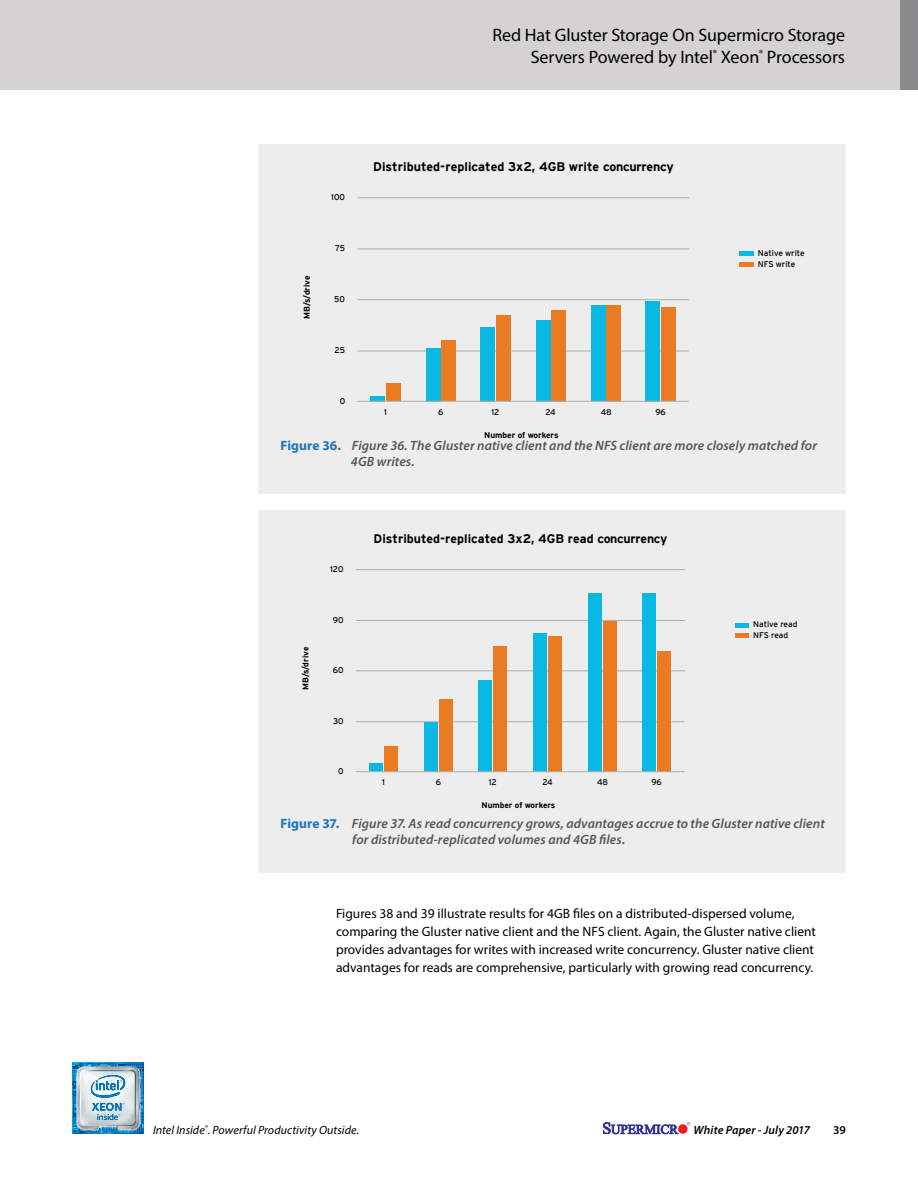
<style>
.page{position:relative;width:918px;height:1188px;background:#fff}
.page>*{position:absolute;margin:0;border:0;box-sizing:border-box;transform-origin:0 0}
.t1{font:18px/21.6px "Myriad Pro";letter-spacing:-.01em;color:#000;text-align:right}
.t2{font:13.5px/18px "Myriad Pro";color:#000}
.t3{font:italic 600 13.5px/16.2px "Myriad Pro";letter-spacing:.005em;color:#55565a}
.t4{font:700 12.45px "Interstate";color:#000}
.t5{font:italic 12px "Myriad Pro";letter-spacing:.01em;color:#000}
.t6{font:italic 600 12px "Myriad Pro";letter-spacing:.01em;color:#000}
.t7{font:600 12px "Myriad Pro";color:#000}
.t8{font:8.4px/10.6px "Interstate";color:#000}
.t9{font:700 8.4px "Interstate";color:#000}
.t10{font:8.25px/10.5px "Interstate";letter-spacing:-.005em;color:#000}
.t11{font:700 8.25px "Interstate";color:#000}
.s1{font-weight:700;font-style:normal;color:#1c75bc}
</style>
<div class="page">
<div style="left:0;top:0;width:918px;height:90px;background:#d5d3d1"></div>
<div style="left:900px;top:0;width:18px;height:90px;background:#8a8a8d"></div>
<svg style="left:603px;top:1123px;width:75px;height:11px"></svg>
<div style="left:678px;top:1124px;width:10px;height:10px;background:#ed1d24;border-radius:50%"></div>
<svg style="left:687px;top:1122px;width:3px;height:4px"></svg>
<svg style="left:72px;top:1062px;width:72px;height:72px;background:#8fb9d0"></svg>
<div style="left:258px;top:144px;width:588px;height:349px;background:#ededee"></div>
<hr style="left:358px;top:197px;width:331px;height:1px;background:#b0b0b1">
<div style="left:371px;top:396px;width:14px;height:5px;background:#0ab9e3"></div>
<div style="left:386px;top:384px;width:14px;height:17px;background:#eb7b23"></div>
<div style="left:739px;top:251px;width:14px;height:5px;background:#0ab9e3"></div>
<div style="left:739px;top:262px;width:14px;height:5px;background:#eb7b23"></div>
<hr style="left:358px;top:248px;width:331px;height:1px;background:#b0b0b1">
<hr style="left:358px;top:299px;width:331px;height:1px;background:#b0b0b1">
<hr style="left:358px;top:350px;width:331px;height:2px;background:#b0b0b1">
<div style="left:426px;top:348px;width:14px;height:53px;background:#0ab9e3"></div>
<div style="left:441px;top:340px;width:14px;height:61px;background:#eb7b23"></div>
<div style="left:481px;top:327px;width:14px;height:74px;background:#0ab9e3"></div>
<div style="left:496px;top:316px;width:14px;height:85px;background:#eb7b23"></div>
<div style="left:536px;top:320px;width:14px;height:81px;background:#0ab9e3"></div>
<div style="left:551px;top:310px;width:14px;height:91px;background:#eb7b23"></div>
<div style="left:592px;top:306px;width:14px;height:95px;background:#0ab9e3"></div>
<div style="left:607px;top:305px;width:14px;height:96px;background:#eb7b23"></div>
<div style="left:646px;top:301px;width:14px;height:100px;background:#0ab9e3"></div>
<div style="left:661px;top:307px;width:14px;height:94px;background:#eb7b23"></div>
<hr style="left:358px;top:401px;width:331px;height:1px;background:#b0b0b1">
<div style="left:258px;top:510px;width:588px;height:363px;background:#ededee"></div>
<hr style="left:356px;top:569px;width:329px;height:1px;background:#b0b0b1">
<div style="left:369px;top:763px;width:14px;height:9px;background:#0ab9e3"></div>
<div style="left:384px;top:746px;width:14px;height:26px;background:#eb7b23"></div>
<div style="left:735px;top:623px;width:14px;height:5px;background:#0ab9e3"></div>
<div style="left:735px;top:633px;width:14px;height:5px;background:#eb7b23"></div>
<hr style="left:356px;top:620px;width:329px;height:1px;background:#b0b0b1">
<hr style="left:356px;top:670px;width:329px;height:1px;background:#b0b0b1">
<hr style="left:356px;top:721px;width:328px;height:1px;background:#b0b0b1">
<div style="left:424px;top:722px;width:14px;height:50px;background:#0ab9e3"></div>
<div style="left:439px;top:699px;width:14px;height:73px;background:#eb7b23"></div>
<div style="left:478px;top:681px;width:14px;height:91px;background:#0ab9e3"></div>
<div style="left:493px;top:647px;width:14px;height:125px;background:#eb7b23"></div>
<div style="left:533px;top:633px;width:14px;height:139px;background:#0ab9e3"></div>
<div style="left:548px;top:636px;width:14px;height:136px;background:#eb7b23"></div>
<div style="left:588px;top:594px;width:14px;height:178px;background:#0ab9e3"></div>
<div style="left:603px;top:621px;width:14px;height:151px;background:#eb7b23"></div>
<div style="left:642px;top:594px;width:14px;height:178px;background:#0ab9e3"></div>
<div style="left:657px;top:651px;width:14px;height:121px;background:#eb7b23"></div>
<hr style="left:356px;top:771px;width:328px;height:1px;background:#b0b0b1">
<h1 class="t1" style="left:492px;top:24px;width:354px">Red Hat Gluster Storage On Supermicro Storage<br>Servers Powered by Intel<sup>®</sup> Xeon<sup>®</sup> Processors</h1>
<p class="t9" style="left:302px;top:319px;width:45px;rotate:-90deg">MB/s/drive</p>
<p class="t8" style="left:331px;top:192px;width:15px">100</p>
<p class="t8" style="left:335px;top:243px;width:11px">75</p>
<p class="t8" style="left:334px;top:294px;width:12px">50</p>
<p class="t8" style="left:335px;top:345px;width:12px">25</p>
<p class="t8" style="left:340px;top:395px;width:7px">0</p>
<p class="t4" style="left:373px;top:159px;width:302px">Distributed-replicated 3x2, 4GB write concurrency</p>
<p class="t8" style="left:758px;top:248px;width:48px">Native write<br>NFS write</p>
<p class="t8" style="left:384px;top:406px;width:4px">1</p>
<p class="t8" style="left:438px;top:406px;width:7px">6</p>
<p class="t8" style="left:491px;top:406px;width:10px">12</p>
<p class="t8" style="left:546px;top:406px;width:12px">24</p>
<p class="t8" style="left:601px;top:406px;width:13px">48</p>
<p class="t8" style="left:655px;top:406px;width:12px">96</p>
<p class="t3" style="left:351px;top:437px;width:468px;text-indent:-71px"><span class="s1">Figure 36.</span> Figure 36. The Gluster native client and the NFS client are more closely matched for<br>4GB writes.</p>
<p class="t9" style="left:484px;top:431px;width:76px">Number of workers</p>
<p class="t11" style="left:301px;top:690px;width:45px;rotate:-90deg">MB/s/drive</p>
<p class="t10" style="left:330px;top:564px;width:15px">120</p>
<p class="t10" style="left:333px;top:615px;width:12px">90</p>
<p class="t10" style="left:333px;top:665px;width:12px">60</p>
<p class="t10" style="left:333px;top:716px;width:12px">30</p>
<p class="t10" style="left:338px;top:766px;width:7px">0</p>
<p class="t4" style="left:374px;top:532px;width:296px">Distributed-replicated 3x2, 4GB read concurrency</p>
<p class="t10" style="left:753px;top:619px;width:46px">Native read<br>NFS read</p>
<p class="t10" style="left:382px;top:777px;width:4px">1</p>
<p class="t10" style="left:436px;top:777px;width:7px">6</p>
<p class="t10" style="left:489px;top:777px;width:10px">12</p>
<p class="t10" style="left:543px;top:777px;width:12px">24</p>
<p class="t10" style="left:597px;top:777px;width:12px">48</p>
<p class="t10" style="left:651px;top:777px;width:12px">96</p>
<p class="t3" style="left:352px;top:815px;width:474px;text-indent:-72px"><span class="s1">Figure 37.</span> Figure 37. As read concurrency grows, advantages accrue to the Gluster native client for distributed-replicated volumes and 4GB files.</p>
<p class="t11" style="left:482px;top:801px;width:75px">Number of workers</p>
<p class="t2" style="left:336px;top:904px;width:482px">Figures 38 and 39 illustrate results for 4GB files on a distributed-dispersed volume, comparing the Gluster native client and the NFS client. Again, the Gluster native client provides advantages for writes with increased write concurrency. Gluster native client advantages for reads are comprehensive, particularly with growing read concurrency.</p>
<p class="t5" style="left:153px;top:1123px;width:208px">Intel Inside<sup>®</sup>. Powerful Productivity Outside.</p>
<p class="t6" style="left:694px;top:1122px;width:118px">White Paper - July 2017</p>
<p class="t7" style="left:833px;top:1122px;width:14px">39</p>
</div>
